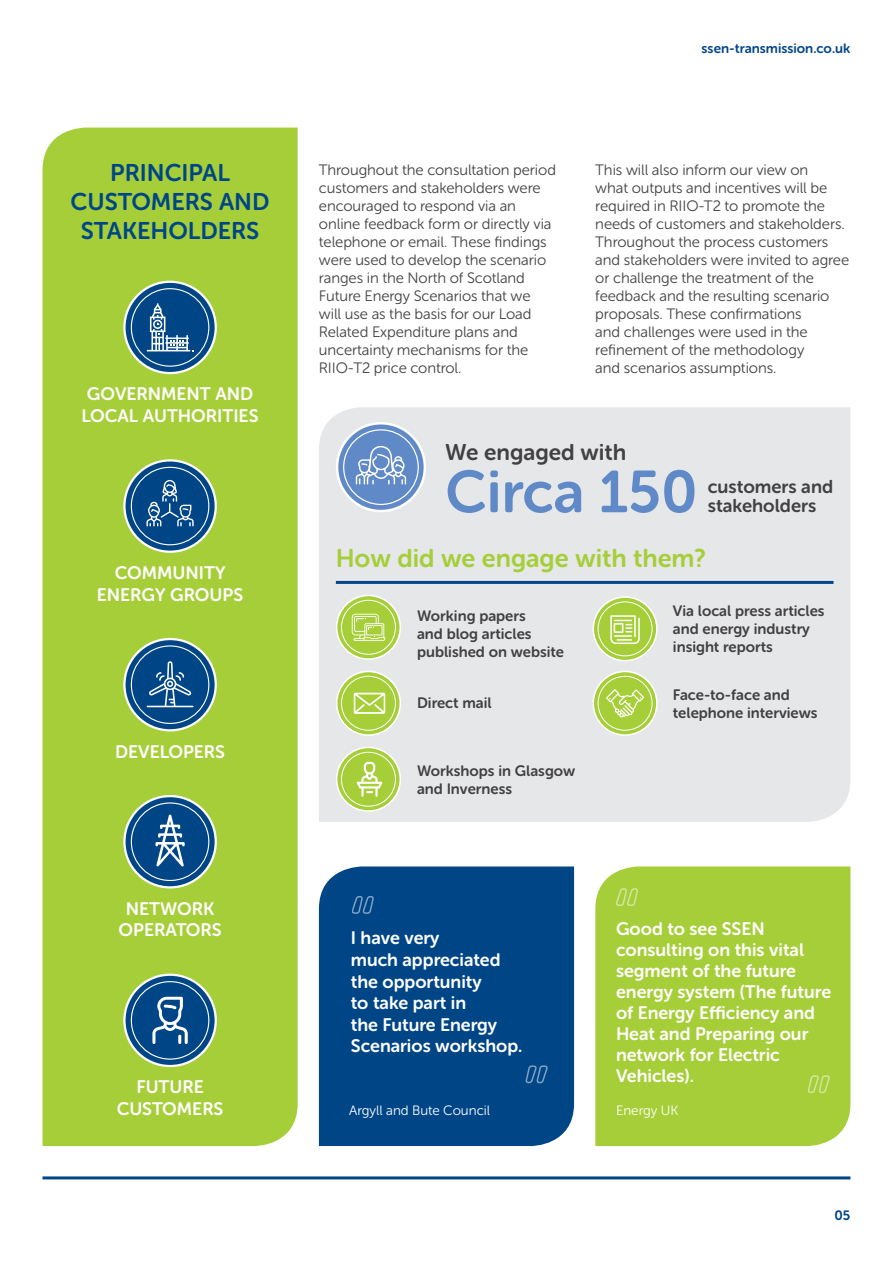
<style>
.page{position:relative;width:893px;height:1263px;background:#fff}
.page>*{position:absolute;margin:0;border:0;box-sizing:border-box;transform-origin:0 0}
.t1{font:58.8px "Museo Sans Rounded 700";color:#5f89c7}
.t2{font:25.5px "Museo Sans Rounded 700";color:#a6ce39}
.t3{font:24px/28.8px "Museo Sans Rounded 700";color:#004687;text-align:center}
.t4{font:22.65px "Museo Sans Rounded 700";color:#414042}
.t5{font:18.45px/19.6px "Museo Sans Rounded 700";color:#414042}
.t6{font:18px/21.6px "Museo Sans Rounded 700";color:#fff}
.t7{font:15px/18px "Museo Sans Rounded 300";letter-spacing:-.005em;color:#414042}
.t8{font:15px/18px "Museo Sans Rounded 700";color:#414042}
.t9{font:13.5px "Museo Sans Rounded 300";color:#fff}
.t10{font:13.5px "Museo Sans Rounded 700";color:#004687}
</style>
<div class="page">
<hr style="left:0;top:0;width:1px;height:1263px;background:#004687">
<div style="left:43px;top:128px;width:255px;height:1018px;background:#a6ce39"></div>
<div style="left:319px;top:866px;width:255px;height:280px;background:#004687"></div>
<div style="left:595px;top:866px;width:255px;height:280px;background:#a6ce39"></div>
<svg style="left:124px;top:282px;width:92px;height:91px;background:#1c5a94"></svg>
<div style="left:123px;top:281px;width:94px;height:93px;border:2px solid #fff;border-radius:50%"></div>
<div style="left:131px;top:288px;width:78px;height:79px;border:1px solid #fff;border-radius:50%"></div>
<svg style="left:147px;top:303px;width:46px;height:48px;background:#4074a5"></svg>
<svg style="left:124px;top:460px;width:92px;height:92px;background:#1e5c95"></svg>
<div style="left:123px;top:459px;width:94px;height:94px;border:2px solid #fff;border-radius:50%"></div>
<div style="left:131px;top:467px;width:78px;height:78px;border:1px solid #fff;border-radius:50%"></div>
<svg style="left:147px;top:480px;width:47px;height:46px;background:#2f689d"></svg>
<svg style="left:124px;top:975px;width:92px;height:91px;background:#185892"></svg>
<div style="left:123px;top:973px;width:94px;height:94px;border:2px solid #fff;border-radius:50%"></div>
<div style="left:131px;top:981px;width:78px;height:79px;border:1px solid #fff;border-radius:50%"></div>
<svg style="left:152px;top:997px;width:36px;height:47px"></svg>
<div style="left:319px;top:407px;width:531px;height:415px;background:#e6e7e8"></div>
<svg style="left:337px;top:423px;width:88px;height:88px;background:#7196cd"></svg>
<div style="left:336px;top:422px;width:90px;height:90px;border:2px solid #fff;border-radius:50%"></div>
<div style="left:343px;top:429px;width:76px;height:76px;border:1px solid #fff;border-radius:50%"></div>
<svg style="left:356px;top:446px;width:50px;height:38px;background:#88a7d5"></svg>
<svg style="left:337px;top:595px;width:63px;height:64px;background:#aed24c"></svg>
<div style="left:336px;top:595px;width:65px;height:65px;border:2px solid #fff;border-radius:50%"></div>
<div style="left:341px;top:600px;width:55px;height:55px;border:1px solid #fff;border-radius:50%"></div>
<svg style="left:352px;top:614px;width:33px;height:27px"></svg>
<hr style="left:336px;top:581px;width:497px;height:3px;background:#004687">
<svg style="left:593px;top:597px;width:64px;height:64px;background:#afd34f"></svg>
<div style="left:592px;top:596px;width:66px;height:65px;border:2px solid #fff;border-radius:50%"></div>
<div style="left:598px;top:601px;width:54px;height:55px;border:1px solid #fff;border-radius:50%"></div>
<svg style="left:610px;top:615px;width:30px;height:29px"></svg>
<svg style="left:337px;top:671px;width:63px;height:64px;background:#aed24b"></svg>
<div style="left:336px;top:671px;width:65px;height:65px;border:2px solid #fff;border-radius:50%"></div>
<div style="left:341px;top:676px;width:55px;height:55px;border:1px solid #fff;border-radius:50%"></div>
<svg style="left:354px;top:693px;width:31px;height:21px"></svg>
<svg style="left:593px;top:671px;width:64px;height:64px;background:#b0d351"></svg>
<div style="left:592px;top:671px;width:66px;height:65px;border:2px solid #fff;border-radius:50%"></div>
<div style="left:598px;top:676px;width:54px;height:55px;border:1px solid #fff;border-radius:50%"></div>
<svg style="left:606px;top:689px;width:38px;height:28px"></svg>
<svg style="left:337px;top:747px;width:63px;height:64px;background:#aed24b"></svg>
<div style="left:336px;top:747px;width:65px;height:65px;border:2px solid #fff;border-radius:50%"></div>
<div style="left:341px;top:752px;width:55px;height:55px;border:1px solid #fff;border-radius:50%"></div>
<svg style="left:357px;top:762px;width:25px;height:35px"></svg>
<svg style="left:352px;top:895px;width:22px;height:19px"></svg>
<svg style="left:525px;top:1065px;width:22px;height:19px"></svg>
<svg style="left:807px;top:1074px;width:22px;height:20px"></svg>
<svg style="left:616px;top:887px;width:23px;height:20px"></svg>
<hr style="left:43px;top:1176px;width:807px;height:3px;background:#004687">
<svg style="left:124px;top:796px;width:92px;height:91px;background:#175792"></svg>
<div style="left:123px;top:795px;width:94px;height:93px;border:2px solid #fff;border-radius:50%"></div>
<div style="left:131px;top:802px;width:78px;height:79px;border:1px solid #fff;border-radius:50%"></div>
<svg style="left:155px;top:814px;width:30px;height:52px"></svg>
<svg style="left:124px;top:639px;width:92px;height:91px;background:#1b5993"></svg>
<div style="left:123px;top:638px;width:94px;height:93px;border:2px solid #fff;border-radius:50%"></div>
<div style="left:131px;top:645px;width:78px;height:79px;border:1px solid #fff;border-radius:50%"></div>
<svg style="left:147px;top:661px;width:46px;height:46px;background:#31699d"></svg>
<h3 class="t3" style="left:71px;top:159px;width:200px">PRINCIPAL<br>CUSTOMERS AND<br>STAKEHOLDERS</h3>
<p class="t6" style="left:82px;top:383px;width:178px">GOVERNMENT AND<br>LOCAL AUTHORITIES</p>
<p class="t6" style="left:97px;top:562px;width:148px;text-align:center">COMMUNITY<br>ENERGY GROUPS</p>
<p class="t6" style="left:115px;top:741px;width:111px">DEVELOPERS</p>
<p class="t6" style="left:119px;top:898px;width:104px;text-align:center">NETWORK<br>OPERATORS</p>
<p class="t6" style="left:117px;top:1076px;width:108px;text-align:center">FUTURE<br>CUSTOMERS</p>
<p class="t10" style="left:702px;top:40px;width:150px">ssen-transmission.co.uk</p>
<p class="t7" style="left:319px;top:161px;width:239px">Throughout the consultation period customers and stakeholders were encouraged to respond via an online feedback form or directly via telephone or email. These findings were used to develop the scenario ranges in the North of Scotland<br>Future Energy Scenarios that we will use as the basis for our Load<br>Related Expenditure plans and uncertainty mechanisms for the<br>RIIO-T2 price control.</p>
<p class="t7" style="left:595px;top:161px;width:255px">This will also inform our view on<br>what outputs and incentives will be required in RIIO-T2 to promote the needs of customers and stakeholders.<br>Throughout the process customers and stakeholders were invited to agree or challenge the treatment of the feedback and the resulting scenario proposals. These confirmations<br>and challenges were used in the refinement of the methodology<br>and scenarios assumptions.</p>
<h3 class="t4" style="left:445px;top:440px;width:182px">We engaged with</h3>
<h1 class="t1" style="left:445px;top:459px;width:254px">Circa 150</h1>
<p class="t5" style="left:708px;top:476px;width:127px">customers and stakeholders</p>
<h2 class="t2" style="left:336px;top:544px;width:372px">How did we engage with them?</h2>
<p class="t8" style="left:417px;top:607px;width:149px">Working papers<br>and blog articles published on website</p>
<p class="t8" style="left:673px;top:602px;width:153px">Via local press articles and energy industry insight reports</p>
<p class="t8" style="left:417px;top:694px;width:76px">Direct mail</p>
<p class="t8" style="left:673px;top:686px;width:146px">Face-to-face and telephone interviews</p>
<p class="t8" style="left:417px;top:762px;width:160px">Workshops in Glasgow and Inverness</p>
<p class="t6" style="left:351px;top:927px;width:173px">I have very<br>much appreciated the opportunity<br>to take part in<br>the Future Energy<br>Scenarios workshop.</p>
<p class="t9" style="left:349px;top:1103px;width:142px">Argyll and Bute Council</p>
<p class="t6" style="left:616px;top:918px;width:217px;line-height:21px">Good to see SSEN consulting on this vital segment of the future energy system (The future of Energy Efficiency and<br>Heat and Preparing our network for Electric<br>Vehicles).</p>
<p class="t9" style="left:616px;top:1103px;width:64px">Energy UK</p>
<p class="t10" style="left:834px;top:1208px;width:17px">05</p>
</div>
